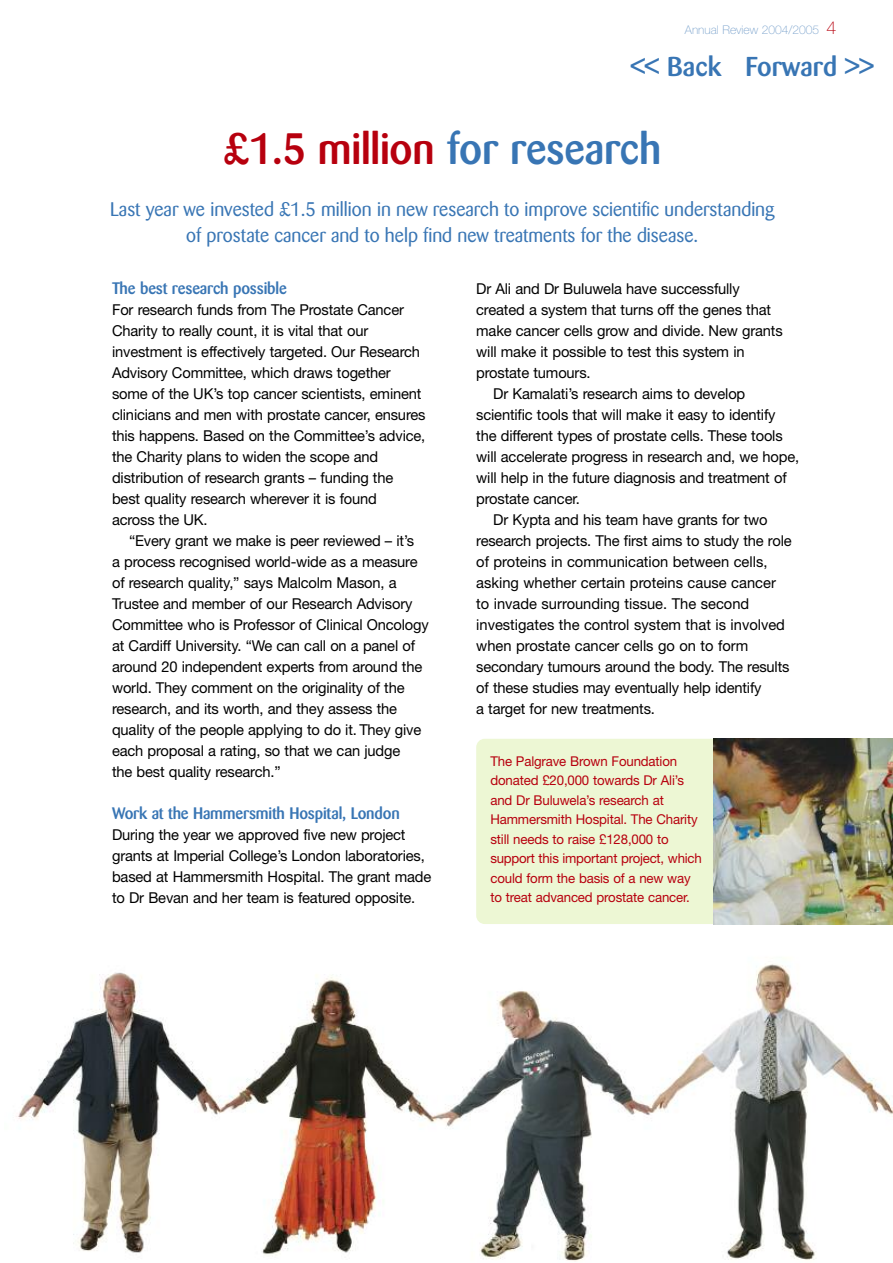
<style>
.page{position:relative;width:893px;height:1263px;background:#fff}
.page>*{position:absolute;margin:0;border:0;box-sizing:border-box;transform-origin:0 0}
.t1{font:500 43.5px "Barmeno";letter-spacing:-.005em;color:#b7000e}
.t2{font:500 27px "Barmeno";color:#3875b4}
.t3{font:19.5px/25.5px "Barmeno";color:#3875b4;text-align:center}
.t4{font:500 16.5px "Barmeno";letter-spacing:-.01em;color:#3875b4}
.t5{font:15px/21px "Helvetica Neue";letter-spacing:-.01em;color:#000}
.t6{font:13.5px/19.5px "Helvetica Neue";letter-spacing:-.01em;color:#b7000e}
.t7{font:100 12px "Helvetica Neue";color:#749eca}
.s1{font-size:18px;color:#b7000e}
.s2{font-size:28.5px}
.s3{color:#3875b4}
</style>
<div class="page">
<img style="left:16px;top:738px;width:877px;height:524px">
<div style="left:476px;top:739px;width:262px;height:185px;background:#edf7d4;border-radius:9px"></div>
<img style="left:714px;top:738px;width:179px;height:186px">
<p class="t7" style="left:685px;top:26px;width:153px">Annual Review 2004/2005 <span class="s1">4</span></p>
<h2 class="t2" style="left:631px;top:56px;width:244px"><span class="s2">&lt;&lt;</span> Back Forward <span class="s2">&gt;&gt;</span></h2>
<h1 class="t1" style="left:223px;top:131px;width:440px">£1.5 million <span class="s3">for research</span></h1>
<h3 class="t3" style="left:110px;top:198px;width:666px">Last year we invested £1.5 million in new research to improve scientific understanding of prostate cancer and to help find new treatments for the disease.</h3>
<p class="t4" style="left:112px;top:281px;width:176px">The best research possible</p>
<p class="t5" style="left:112px;top:301px;width:315px">For research funds from The Prostate Cancer Charity to really count, it is vital that our investment is effectively targeted. Our Research Advisory Committee, which draws together some of the UK’s top cancer scientists, eminent clinicians and men with prostate cancer, ensures this happens. Based on the Committee’s advice, the Charity plans to widen the scope and distribution of research grants – funding the<br>best quality research wherever it is found<br>across the UK.</p>
<p class="t5" style="left:112px;top:532px;width:318px;text-indent:17px">“Every grant we make is peer reviewed – it’s<br>a process recognised world-wide as a measure of research quality,” says Malcolm Mason, a Trustee and member of our Research Advisory Committee who is Professor of Clinical Oncology at Cardiff University. “We can call on a panel of around 20 independent experts from around the world. They comment on the originality of the research, and its worth, and they assess the quality of the people applying to do it. They give each proposal a rating, so that we can judge<br>the best quality research.”</p>
<p class="t4" style="left:112px;top:806px;width:289px">Work at the Hammersmith Hospital, London</p>
<p class="t5" style="left:112px;top:826px;width:321px">During the year we approved five new project grants at Imperial College’s London laboratories, based at Hammersmith Hospital. The grant made to Dr Bevan and her team is featured opposite.</p>
<p class="t5" style="left:476px;top:280px;width:265px">Dr Ali and Dr Buluwela have successfully</p>
<p class="t5" style="left:476px;top:301px;width:296px">created a system that turns off the genes that</p>
<p class="t5" style="left:476px;top:322px;width:308px">make cancer cells grow and divide. New grants</p>
<p class="t5" style="left:476px;top:343px;width:270px">will make it possible to test this system in</p>
<p class="t5" style="left:476px;top:364px;width:116px">prostate tumours.</p>
<p class="t5" style="left:493px;top:385px;width:254px">Dr Kamalati’s research aims to develop</p>
<p class="t5" style="left:476px;top:406px;width:301px">scientific tools that will make it easy to identify</p>
<p class="t5" style="left:476px;top:427px;width:308px">the different types of prostate cells. These tools</p>
<p class="t5" style="left:476px;top:448px;width:324px">will accelerate progress in research and, we hope,</p>
<p class="t5" style="left:476px;top:469px;width:312px">will help in the future diagnosis and treatment of</p>
<p class="t5" style="left:476px;top:490px;width:105px">prostate cancer.</p>
<p class="t5" style="left:493px;top:511px;width:276px">Dr Kypta and his team have grants for two</p>
<p class="t5" style="left:476px;top:532px;width:317px">research projects. The first aims to study the role</p>
<p class="t5" style="left:476px;top:553px;width:293px">of proteins in communication between cells,</p>
<p class="t5" style="left:476px;top:574px;width:301px">asking whether certain proteins cause cancer</p>
<p class="t5" style="left:476px;top:595px;width:274px">to invade surrounding tissue. The second</p>
<p class="t5" style="left:476px;top:616px;width:310px">investigates the control system that is involved</p>
<p class="t5" style="left:476px;top:637px;width:274px">when prostate cancer cells go on to form</p>
<p class="t5" style="left:476px;top:658px;width:315px">secondary tumours around the body. The results</p>
<p class="t5" style="left:476px;top:679px;width:287px">of these studies may eventually help identify</p>
<p class="t5" style="left:476px;top:700px;width:180px">a target for new treatments.</p>
<p class="t6" style="left:490px;top:752px;width:213px">The Palgrave Brown Foundation donated £20,000 towards Dr Ali’s and Dr Buluwela’s research at Hammersmith Hospital. The Charity still needs to raise £128,000 to support this important project, which could form the basis of a new way to treat advanced prostate cancer.</p>
</div>
